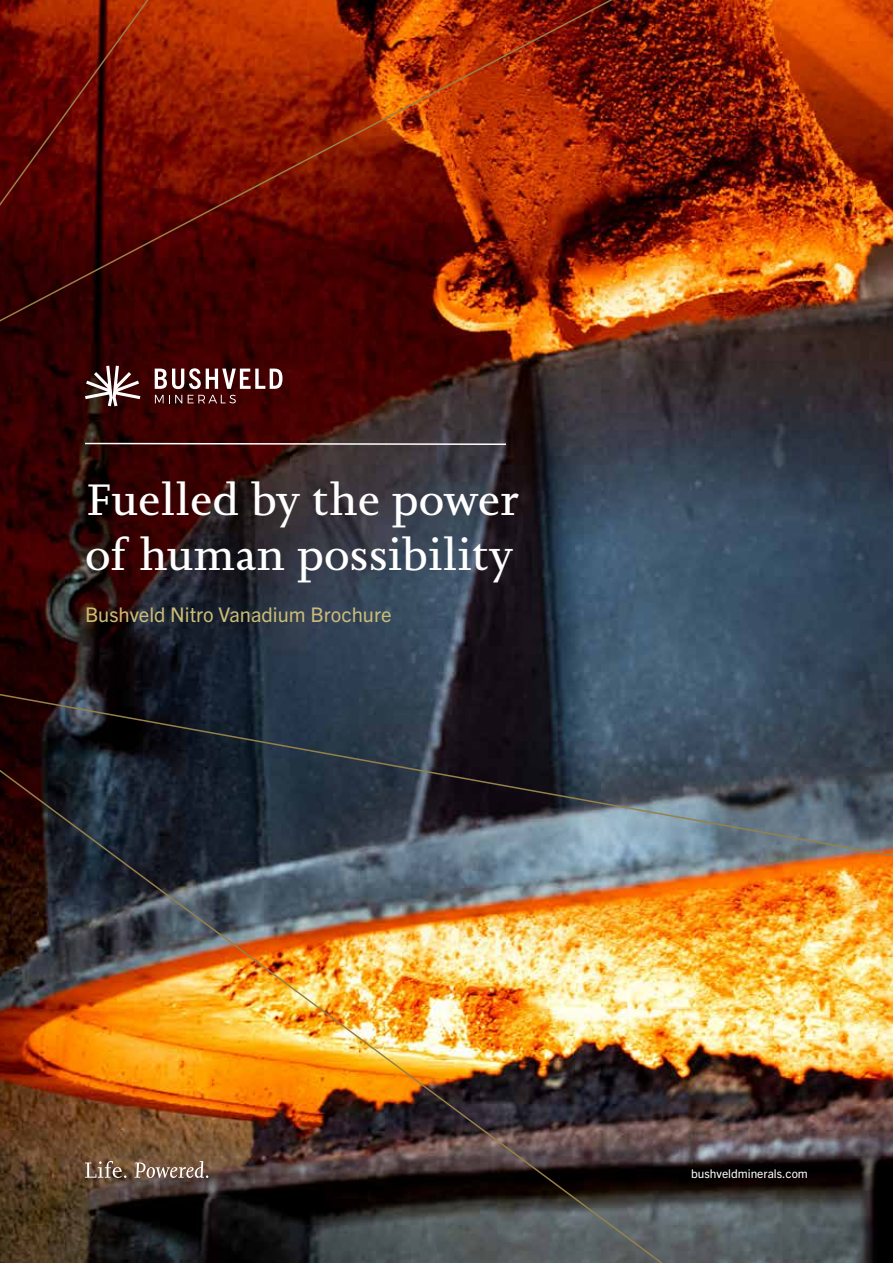
<style>
.page{position:relative;width:893px;height:1263px;background:#fff}
.page>*{position:absolute;margin:0;border:0;box-sizing:border-box;transform-origin:0 0}
.t1{font:45.9px/55.1px "Joanna Nova";color:#fff}
.t2{font:20.25px "Trade Gothic Next LT Pro";color:#ccbc78}
.t3{font:12px "Trade Gothic Next LT Pro";color:#fff}
</style>
<div class="page">
<img style="left:0;top:0;width:893px;height:1263px">
<svg style="left:85px;top:366px;width:55px;height:40px"></svg>
<svg style="left:155px;top:395px;width:27px;height:8px"></svg>
<svg style="left:188px;top:395px;width:48px;height:8px"></svg>
<svg style="left:155px;top:368px;width:127px;height:21px"></svg>
<svg style="left:0;top:683px;width:893px;height:188px;background:#383f49"></svg>
<img style="left:0;top:0;width:759px;height:329px">
<svg style="left:0;top:0;width:202px;height:251px;background:#700e02"></svg>
<svg style="left:84px;top:442px;width:423px;height:4px;background:#847070"></svg>
<img style="left:0;top:753px;width:704px;height:510px">
<p class="t1" style="left:85px;top:472px;width:436px">Fuelled by the power of human possibility</p>
<p class="t2" style="left:85px;top:601px;width:308px">Bushveld Nitro Vanadium Brochure</p>
<p class="t3" style="left:691px;top:1165px;width:118px">bushveldminerals.com</p>
</div>
